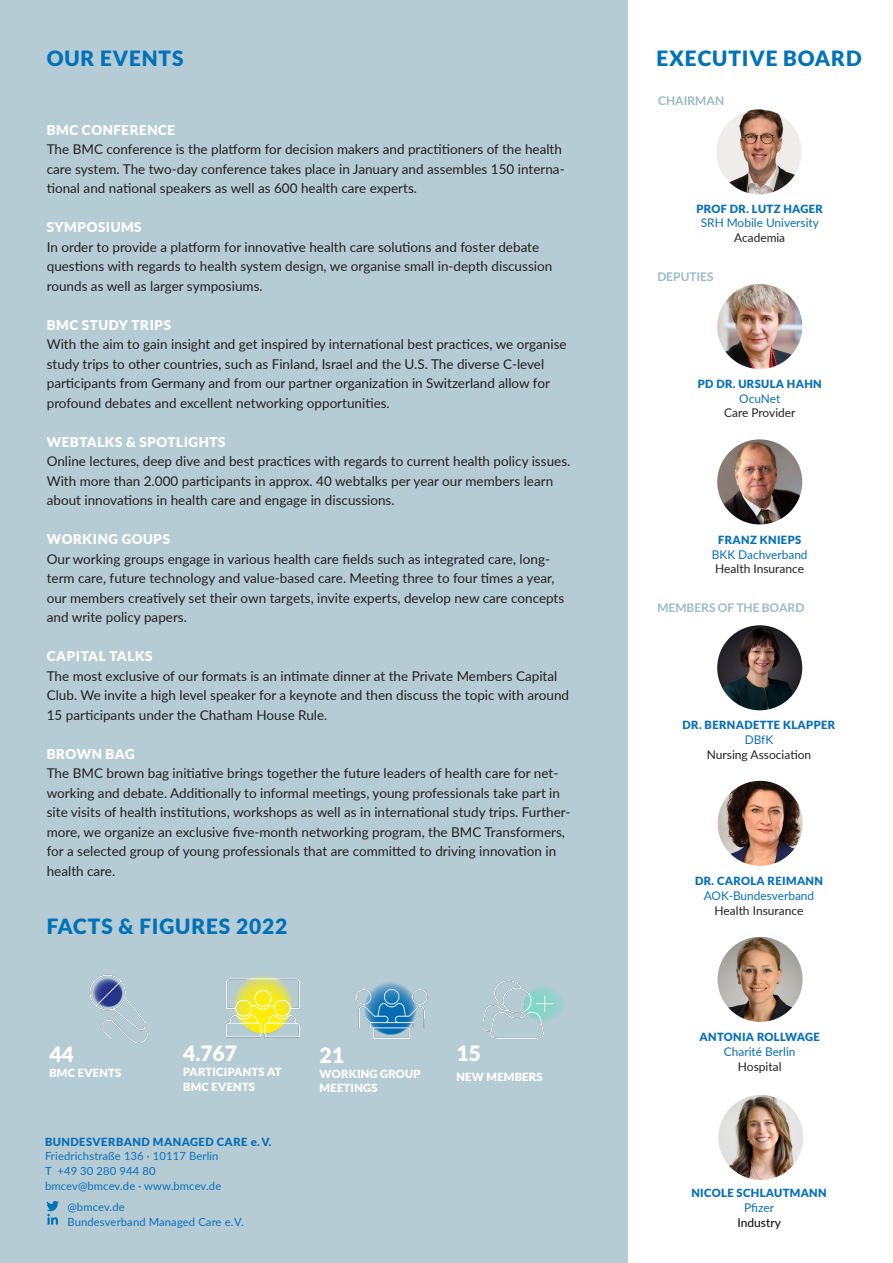
<style>
.page{position:relative;width:893px;height:1263px;background:#fff}
.page>*{position:absolute;margin:0;border:0;box-sizing:border-box;transform-origin:0 0}
.t1{font:900 21px "Lato";letter-spacing:.04em;color:#0072b8}
.t2{font:900 21px "Lato";color:#fff}
.t3{font:13.5px/19.5px "Lato";color:#231f20}
.t4{font:12px/14.7px "Lato";color:#0a70b8;text-align:center}
.t5{font:12px/14.7px "Lato";color:#231f20;text-align:center}
.t6{font:700 12px "Lato";color:#99bac4}
.t7{font:12px/14.5px "Lato";color:#000001;text-align:center}
.t8{font:900 11.25px "Lato";letter-spacing:.03em;color:#0a70b8}
.t9{font:11.25px "Lato";letter-spacing:.01em;color:#0a70b8}
.t10{font:900 11.25px/14.7px "Lato";letter-spacing:.02em;color:#fff}
.s1{font-weight:900;color:#fff}
.s2{color:#231f20}
.s3{color:#0a70b8}
</style>
<div class="page">
<div style="left:0;top:0;width:628px;height:1263px;background:#b6ccd5"></div>
<img style="left:716px;top:109px;width:85px;height:85px;border-radius:43px">
<img style="left:718px;top:1095px;width:85px;height:85px;border-radius:43px">
<img style="left:717px;top:284px;width:85px;height:85px;border-radius:43px">
<img style="left:718px;top:781px;width:85px;height:85px;border-radius:43px">
<img style="left:717px;top:625px;width:85px;height:85px;border-radius:43px">
<img style="left:718px;top:937px;width:85px;height:85px;border-radius:43px">
<img style="left:717px;top:439px;width:85px;height:85px;border-radius:43px">
<img style="left:89px;top:974px;width:59px;height:70px">
<img style="left:357px;top:982px;width:71px;height:57px">
<img style="left:226px;top:975px;width:74px;height:63px">
<img style="left:483px;top:980px;width:80px;height:59px">
<svg style="left:46px;top:1201px;width:13px;height:23px"></svg>
<p class="t1" style="left:47px;top:46px;width:138px">OUR EVENTS</p>
<p class="t3" style="left:47px;top:119px;width:519px"><span class="s1">BMC CONFERENCE<br></span>The BMC conference is the platform for decision makers and practitioners of the health care system. The two-day conference takes place in January and assembles 150 interna&shy;tional and national speakers as well as 600 health care experts.</p>
<p class="t3" style="left:47px;top:217px;width:507px"><span class="s1">SYMPOSIUMS<br></span>In order to provide a platform for innovative health care solutions and foster debate questions with regards to health system design, we organise small in-depth discussion rounds as well as larger symposiums.</p>
<p class="t3" style="left:47px;top:314px;width:521px"><span class="s1">BMC STUDY TRIPS<br></span>With the aim to gain insight and get inspired by international best practices, we organise study trips to other countries, such as Finland, Israel and the U.S. The diverse C-level participants from Germany and from our partner organization in Switzerland allow for profound debates and excellent networking opportunities.</p>
<p class="t3" style="left:47px;top:431px;width:525px"><span class="s1">WEBTALKS &amp; SPOTLIGHTS<br></span>Online lectures, deep dive and best practices with regards to current health policy issues.<br>With more than 2.000 participants in approx. 40 webtalks per year our members learn about innovations in health care and engage in discussions.</p>
<p class="t3" style="left:47px;top:529px;width:519px"><span class="s1">WORKING GOUPS<br></span>Our working groups engage in various health care fields such as integrated care, long&shy;term care, future technology and value-based care. Meeting three to four times a year, our members creatively set their own targets, invite experts, develop new care concepts and write policy papers.</p>
<p class="t3" style="left:47px;top:646px;width:524px"><span class="s1">CAPITAL TALKS<br></span>The most exclusive of our formats is an intimate dinner at the Private Members Capital Club. We invite a high level speaker for a keynote and then discuss the topic with around 15 participants under the Chatham House Rule.</p>
<p class="t3" style="left:47px;top:743px;width:525px"><span class="s1">BROWN BAG<br></span>The BMC brown bag initiative brings together the future leaders of health care for net&shy;working and debate. Additionally to informal meetings, young professionals take part in site visits of health institutions, workshops as well as in international study trips. Further&shy;more, we organize an exclusive five-month networking program, the BMC Transformers, for a selected group of young professionals that are committed to driving innovation in health care.</p>
<p class="t1" style="left:47px;top:914px;width:242px">FACTS &amp; FIGURES 2022</p>
<p class="t2" style="left:49px;top:1042px;width:26px">44</p>
<p class="t10" style="left:49px;top:1065px;width:73px">BMC EVENTS</p>
<p class="t2" style="left:183px;top:1041px;width:55px">4.767</p>
<p class="t10" style="left:183px;top:1064px;width:100px">PARTICIPANTS AT<br>BMC EVENTS</p>
<p class="t8" style="left:45px;top:1135px;width:228px">BUNDESVERBAND MANAGED CARE e.V.</p>
<p class="t9" style="left:45px;top:1148px;width:175px">Friedrichstraße 136 · 10117 Berlin</p>
<p class="t9" style="left:45px;top:1163px;width:112px">T +49 30 280 944 80</p>
<p class="t9" style="left:45px;top:1177px;width:178px">bmcev@bmcev.de · www.bmcev.de</p>
<p class="t9" style="left:67px;top:1199px;width:59px">@bmcev.de</p>
<p class="t9" style="left:67px;top:1214px;width:178px">Bundesverband Managed Care e. V.</p>
<p class="t2" style="left:320px;top:1043px;width:26px">21</p>
<p class="t10" style="left:320px;top:1066px;width:103px">WORKING GROUP<br>MEETINGS</p>
<p class="t2" style="left:457px;top:1041px;width:26px">15</p>
<p class="t10" style="left:457px;top:1069px;width:88px">NEW MEMBERS</p>
<p class="t1" style="left:656px;top:46px;width:207px">EXECUTIVE BOARD</p>
<p class="t6" style="left:658px;top:94px;width:68px">CHAIRMAN</p>
<p class="t8" style="left:696px;top:202px;width:128px">PROF DR. LUTZ HAGER</p>
<p class="t4" style="left:701px;top:215px;width:120px">SRH Mobile University<br><span class="s2">Academia</span></p>
<p class="t6" style="left:657px;top:270px;width:58px">DEPUTIES</p>
<p class="t8" style="left:698px;top:377px;width:126px">PD DR. URSULA HAHN</p>
<p class="t5" style="left:724px;top:390px;width:73px"><span class="s3">OcuNet<br></span>Care Provider</p>
<p class="t8" style="left:718px;top:533px;width:85px">FRANZ KNIEPS</p>
<p class="t5" style="left:712px;top:546px;width:97px;text-align:left"><span class="s3">BKK Dachverband<br></span>Health Insurance</p>
<p class="t6" style="left:657px;top:601px;width:148px">MEMBERS OF THE BOARD</p>
<p class="t8" style="left:683px;top:719px;width:154px">DR. BERNADETTE KLAPPER</p>
<p class="t5" style="left:707px;top:732px;width:106px"><span class="s3">DBfK<br></span>Nursing Association</p>
<p class="t8" style="left:695px;top:875px;width:129px">DR. CAROLA REIMANN</p>
<p class="t4" style="left:704px;top:888px;width:112px">AOK-Bundesverband<br><span class="s2">Health Insurance</span></p>
<p class="t8" style="left:700px;top:1031px;width:122px">ANTONIA ROLLWAGE</p>
<p class="t4" style="left:724px;top:1044px;width:73px">Charité Berlin<br><span class="s2">Hospital</span></p>
<p class="t8" style="left:691px;top:1187px;width:137px">NICOLE SCHLAUTMANN</p>
<p class="t7" style="left:737px;top:1200px;width:45px"><span class="s3">Pfizer<br></span>Industry</p>
</div>
